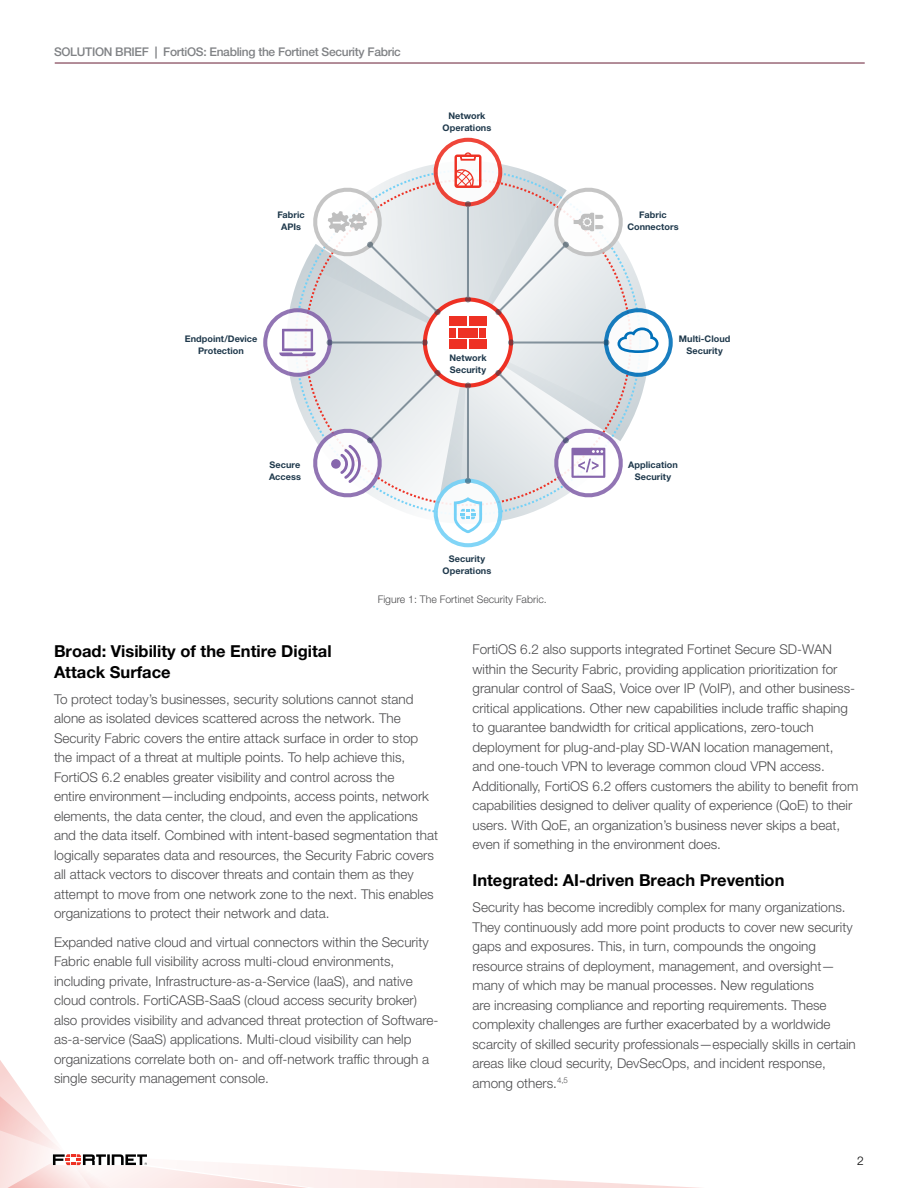
<style>
.page{position:relative;width:918px;height:1188px;background:#fff}
.page>*{position:absolute;margin:0;border:0;box-sizing:border-box;transform-origin:0 0}
.t1{font:700 16.5px/21px "Helvetica Neue LT Pro";color:#000}
.t2{font:300 13.5px/19.5px "Helvetica Neue LT Pro";color:#4d4d4f}
.t3{font:500 12px "Helvetica Neue LT Pro";letter-spacing:-.025em;color:#808285}
.t4{font:300 12px "Helvetica Neue LT Pro";color:#000}
.t5{font:300 10.5px "Helvetica Neue LT Pro";color:#4d4d4f}
.t6{font:700 9.15px/12.1px "Helvetica Neue LT Pro";letter-spacing:.005em;color:#1e384b;text-align:center}
.s1{font-weight:700}
</style>
<div class="page">
<hr style="left:55px;top:63px;width:810px;height:1px;background:#681d33">
<svg style="left:0;top:1060px;width:700px;height:128px"></svg>
<svg style="left:344px;top:161px;width:202px;height:83px"></svg>
<svg style="left:469px;top:179px;width:177px;height:148px"></svg>
<svg style="left:289px;top:244px;width:178px;height:83px"></svg>
<svg style="left:436px;top:140px;width:64px;height:64px"></svg>
<div style="left:434px;top:138px;width:68px;height:68px;border:4px solid #ee3124;border-radius:50%"></div>
<svg style="left:425px;top:299px;width:86px;height:87px"></svg>
<svg style="left:436px;top:481px;width:64px;height:64px"></svg>
<div style="left:434px;top:479px;width:68px;height:68px;border:4px solid #74d1f7;border-radius:50%"></div>
<svg style="left:265px;top:310px;width:65px;height:65px"></svg>
<div style="left:263px;top:308px;width:69px;height:69px;border:4px solid #8666ac;border-radius:50%"></div>
<svg style="left:606px;top:310px;width:65px;height:65px"></svg>
<div style="left:604px;top:308px;width:69px;height:69px;border:4px solid #0070b9;border-radius:50%"></div>
<div style="left:469px;top:317px;width:17px;height:9px;background:#ee3124"></div>
<div style="left:450px;top:317px;width:17px;height:9px;background:#ee3124"></div>
<svg style="left:455px;top:152px;width:26px;height:36px"></svg>
<hr style="left:467px;top:204px;width:2px;height:95px;background:#1e384b">
<svg style="left:465px;top:296px;width:6px;height:7px"></svg>
<svg style="left:465px;top:201px;width:6px;height:6px"></svg>
<svg style="left:495px;top:188px;width:128px;height:127px"></svg>
<svg style="left:313px;top:188px;width:128px;height:127px"></svg>
<svg style="left:279px;top:327px;width:380px;height:206px"></svg>
<p class="t3" style="left:54px;top:44px;width:348px">SOLUTION BRIEF <span class="s1">|</span> FortiOS: Enabling the Fortinet Security Fabric</p>
<p class="t6" style="left:277px;top:208px;width:29px">Fabric<br>APIs</p>
<p class="t6" style="left:185px;top:333px;width:74px">Endpoint/Device<br>Protection</p>
<p class="t6" style="left:269px;top:458px;width:33px;text-align:left">Secure<br>Access</p>
<p class="t6" style="left:443px;top:109px;width:50px">Network<br>Operations</p>
<p class="t6" style="left:449px;top:352px;width:39px;text-align:left">Network<br>Security</p>
<p class="t6" style="left:443px;top:552px;width:50px">Security<br>Operations</p>
<p class="t5" style="left:378px;top:592px;width:171px">Figure 1: The Fortinet Security Fabric.</p>
<p class="t6" style="left:627px;top:208px;width:53px">Fabric<br>Connectors</p>
<p class="t6" style="left:679px;top:333px;width:53px">Multi-Cloud<br>Security</p>
<p class="t6" style="left:628px;top:458px;width:51px">Application<br>Security</p>
<p class="t1" style="left:54px;top:640px;width:279px">Broad: Visibility of the Entire Digital<br>Attack Surface</p>
<p class="t2" style="left:54px;top:689px;width:386px">To protect today’s businesses, security solutions cannot stand alone as isolated devices scattered across the network. The Security Fabric covers the entire attack surface in order to stop the impact of a threat at multiple points. To help achieve this, FortiOS 6.2 enables greater visibility and control across the<br>entire environment—including endpoints, access points, network elements, the data center, the cloud, and even the applications and the data itself. Combined with intent-based segmentation that logically separates data and resources, the Security Fabric covers all attack vectors to discover threats and contain them as they attempt to move from one network zone to the next. This enables organizations to protect their network and data.</p>
<p class="t2" style="left:54px;top:932px;width:386px">Expanded native cloud and virtual connectors within the Security Fabric enable full visibility across multi-cloud environments, including private, Infrastructure-as-a-Service (IaaS), and native cloud controls. FortiCASB-SaaS (cloud access security broker) also provides visibility and advanced threat protection of Software&shy;as-a-service (SaaS) applications. Multi-cloud visibility can help organizations correlate both on- and off-network traffic through a single security management console.</p>
<p class="t2" style="left:472px;top:639px;width:387px">FortiOS 6.2 also supports integrated Fortinet Secure SD-WAN within the Security Fabric, providing application prioritization for granular control of SaaS, Voice over IP (VoIP), and other business&shy;critical applications. Other new capabilities include traffic shaping to guarantee bandwidth for critical applications, zero-touch deployment for plug-and-play SD-WAN location management, and one-touch VPN to leverage common cloud VPN access.<br>Additionally, FortiOS 6.2 offers customers the ability to benefit from capabilities designed to deliver quality of experience (QoE) to their users. With QoE, an organization’s business never skips a beat, even if something in the environment does.</p>
<p class="t1" style="left:472px;top:869px;width:313px">Integrated: AI-driven Breach Prevention</p>
<p class="t2" style="left:472px;top:897px;width:385px">Security has become incredibly complex for many organizations.<br>They continuously add more point products to cover new security gaps and exposures. This, in turn, compounds the ongoing resource strains of deployment, management, and oversight— many of which may be manual processes. New regulations<br>are increasing compliance and reporting requirements. These complexity challenges are further exacerbated by a worldwide scarcity of skilled security professionals—especially skills in certain areas like cloud security, DevSecOps, and incident response, among others.<sup>4,5</sup></p>
<p class="t4" style="left:857px;top:1154px;width:8px">2</p>
</div>
